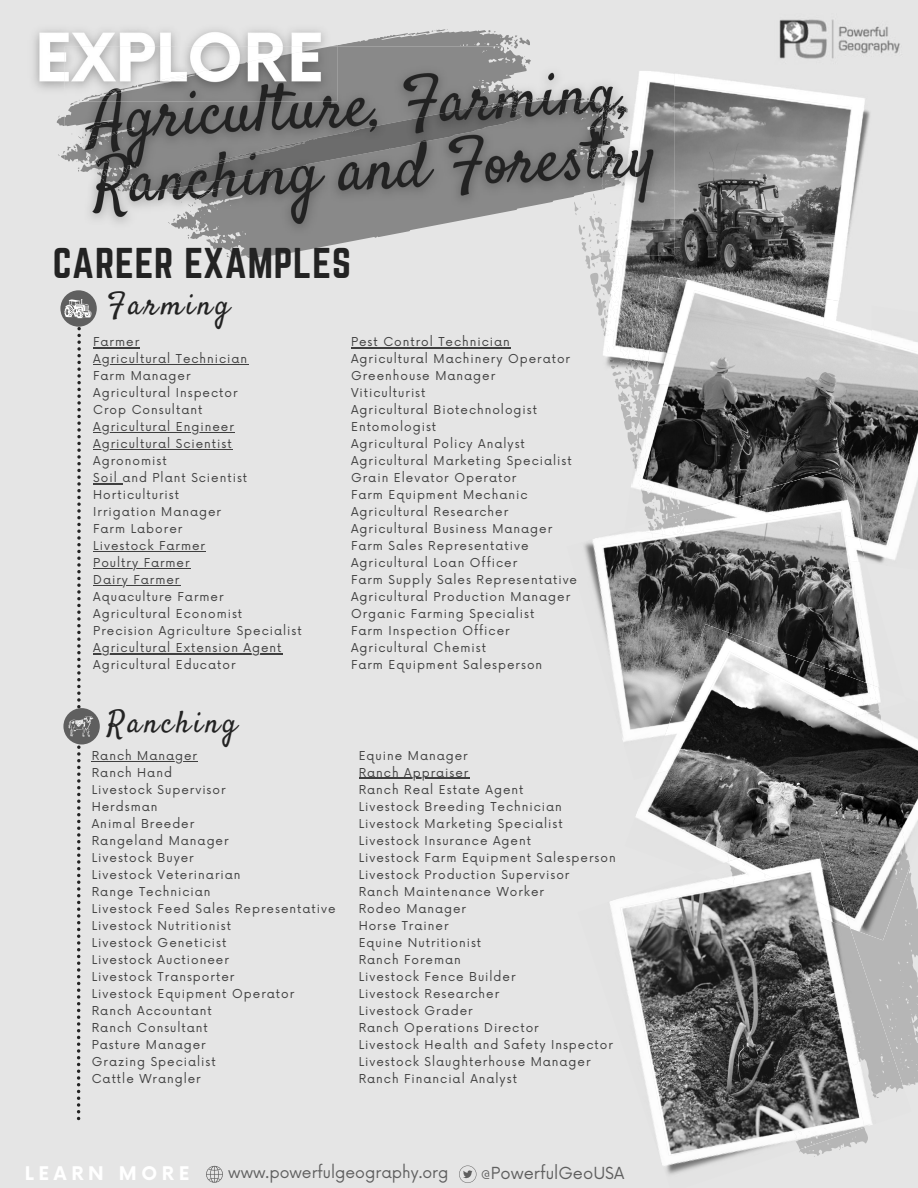
<style>
.page{position:relative;width:918px;height:1188px;background:#e5e5e5}
.page>*{position:absolute;margin:0;border:0;box-sizing:border-box;transform-origin:0 0}
.t1{font:37.65px "Norwester";letter-spacing:.02em;color:#232323}
.t2{font:31.05px "Satisfy";letter-spacing:.1em;color:#232323}
.t3{font:700 18.3px "Now";letter-spacing:.255em;color:#fff}
.t4{font:16.2px "Now";color:#5f5f5f}
.t5{font:15.6px "Now";color:#5f5f5f}
.t6{font:12px/17px "Now";letter-spacing:.08em;color:#3f3f3f}
</style>
<div class="page">
<svg style="left:585px;top:255px;width:333px;height:830px"></svg>
<img style="left:603px;top:287px;width:39px;height:97px">
<img style="left:612px;top:365px;width:30px;height:19px">
<img style="left:674px;top:74px;width:198px;height:216px">
<img style="left:613px;top:84px;width:239px;height:267px">
<img style="left:624px;top:437px;width:294px;height:133px">
<img style="left:649px;top:276px;width:178px;height:14px">
<img style="left:642px;top:290px;width:276px;height:257px">
<svg style="left:57px;top:30px;width:452px;height:96px;fill:#898989"></svg>
<svg style="left:488px;top:30px;width:8px;height:2px"></svg>
<svg style="left:408px;top:29px;width:40px;height:6px"></svg>
<img style="left:584px;top:529px;width:62px;height:251px">
<img style="left:874px;top:561px;width:31px;height:90px">
<img style="left:868px;top:561px;width:6px;height:90px">
<img style="left:648px;top:501px;width:75px;height:8px">
<img style="left:723px;top:468px;width:136px;height:41px">
<img style="left:602px;top:509px;width:266px;height:221px">
<img style="left:624px;top:770px;width:22px;height:100px">
<img style="left:669px;top:624px;width:201px;height:27px">
<img style="left:646px;top:651px;width:272px;height:270px">
<svg style="left:206px;top:1166px;width:17px;height:17px"></svg>
<svg style="left:459px;top:1166px;width:17px;height:17px"></svg>
<img style="left:779px;top:19px;width:121px;height:40px">
<img style="left:752px;top:74px;width:120px;height:8px">
<img style="left:585px;top:872px;width:327px;height:303px">
<img style="left:860px;top:918px;width:43px;height:231px">
<img style="left:696px;top:861px;width:33px;height:9px">
<img style="left:729px;top:859px;width:7px;height:11px">
<img style="left:736px;top:831px;width:110px;height:39px">
<img style="left:620px;top:870px;width:240px;height:286px">
<div style="left:60px;top:290px;width:37px;height:37px;background:#5f5f5f;border-radius:50%"></div>
<img style="left:34px;top:29px;width:303px;height:73px">
<img style="left:274px;top:189px;width:329px;height:66px">
<img style="left:198px;top:212px;width:76px;height:38px">
<img style="left:516px;top:100px;width:14px;height:3px">
<svg style="left:587px;top:98px;width:7px;height:2px"></svg>
<svg style="left:226px;top:248px;width:48px;height:10px"></svg>
<svg style="left:213px;top:238px;width:3px;height:4px"></svg>
<svg style="left:531px;top:97px;width:16px;height:3px"></svg>
<svg style="left:168px;top:198px;width:30px;height:41px"></svg>
<img style="left:575px;top:212px;width:28px;height:43px">
<img style="left:584px;top:184px;width:19px;height:4px">
<img style="left:514px;top:54px;width:3px;height:46px">
<img style="left:603px;top:71px;width:71px;height:133px">
<img style="left:603px;top:117px;width:22px;height:72px">
<svg style="left:602px;top:103px;width:23px;height:14px"></svg>
<svg style="left:622px;top:123px;width:3px;height:8px"></svg>
<img style="left:603px;top:204px;width:22px;height:51px">
<svg style="left:603px;top:171px;width:22px;height:16px"></svg>
<img style="left:625px;top:81px;width:49px;height:174px">
<img style="left:64px;top:46px;width:450px;height:146px">
<img style="left:167px;top:102px;width:356px;height:87px">
<img style="left:218px;top:154px;width:27px;height:8px">
<img style="left:193px;top:164px;width:16px;height:5px">
<svg style="left:209px;top:161px;width:9px;height:3px"></svg>
<svg style="left:180px;top:169px;width:13px;height:5px"></svg>
<svg style="left:504px;top:36px;width:26px;height:13px"></svg>
<svg style="left:104px;top:171px;width:3px;height:4px"></svg>
<svg style="left:524px;top:56px;width:7px;height:8px"></svg>
<svg style="left:58px;top:130px;width:31px;height:42px"></svg>
<svg style="left:509px;top:101px;width:7px;height:5px"></svg>
<svg style="left:117px;top:182px;width:7px;height:9px"></svg>
<img style="left:64px;top:46px;width:22px;height:56px">
<img style="left:86px;top:46px;width:251px;height:56px">
<img style="left:110px;top:85px;width:27px;height:8px">
<img style="left:84px;top:95px;width:16px;height:5px">
<svg style="left:100px;top:92px;width:9px;height:3px"></svg>
<svg style="left:70px;top:100px;width:14px;height:5px"></svg>
<hr style="left:93px;top:347px;width:47px;height:1px;background:#3f3f3f">
<hr style="left:93px;top:364px;width:47px;height:1px;background:#3f3f3f">
<hr style="left:140px;top:364px;width:108px;height:1px;background:#3f3f3f">
<hr style="left:93px;top:432px;width:142px;height:1px;background:#3f3f3f">
<hr style="left:93px;top:449px;width:140px;height:1px;background:#3f3f3f">
<svg style="left:64px;top:299px;width:58px;height:821px"></svg>
<hr style="left:93px;top:551px;width:113px;height:1px;background:#3f3f3f">
<hr style="left:93px;top:568px;width:98px;height:1px;background:#3f3f3f">
<hr style="left:93px;top:585px;width:87px;height:1px;background:#3f3f3f">
<hr style="left:93px;top:653px;width:190px;height:1px;background:#3f3f3f">
<hr style="left:92px;top:761px;width:106px;height:1px;background:#3f3f3f">
<hr style="left:351px;top:347px;width:160px;height:1px;background:#3f3f3f">
<hr style="left:359px;top:778px;width:110px;height:1px;background:#3f3f3f">
<h1 class="t1" style="left:53px;top:240px;width:300px">CAREER EXAMPLES</h1>
<h2 class="t2" style="left:107px;top:285px;width:124px">Farming</h2>
<p class="t6" style="left:93px;top:334px;width:210px">Farmer<br>Agricultural Technician<br>Farm Manager<br>Agricultural Inspector<br>Crop Consultant<br>Agricultural Engineer<br>Agricultural Scientist<br>Agronomist<br>Soil and Plant Scientist<br>Horticulturist<br>Irrigation Manager<br>Farm Laborer<br>Livestock Farmer<br>Poultry Farmer<br>Dairy Farmer<br>Aquaculture Farmer<br>Agricultural Economist<br>Precision Agriculture Specialist<br>Agricultural Extension Agent<br>Agricultural Educator</p>
<h2 class="t2" style="left:107px;top:703px;width:131px">Ranching</h2>
<p class="t6" style="left:92px;top:748px;width:245px">Ranch Manager<br>Ranch Hand<br>Livestock Supervisor<br>Herdsman<br>Animal Breeder<br>Rangeland Manager<br>Livestock Buyer<br>Livestock Veterinarian<br>Range Technician<br>Livestock Feed Sales Representative<br>Livestock Nutritionist<br>Livestock Geneticist<br>Livestock Auctioneer<br>Livestock Transporter<br>Livestock Equipment Operator<br>Ranch Accountant<br>Ranch Consultant<br>Pasture Manager<br>Grazing Specialist<br>Cattle Wrangler</p>
<p class="t6" style="left:351px;top:334px;width:228px">Pest Control Technician<br>Agricultural Machinery Operator<br>Greenhouse Manager<br>Viticulturist<br>Agricultural Biotechnologist<br>Entomologist<br>Agricultural Policy Analyst<br>Agricultural Marketing Specialist<br>Grain Elevator Operator<br>Farm Equipment Mechanic<br>Agricultural Researcher<br>Agricultural Business Manager<br>Farm Sales Representative<br>Agricultural Loan Officer<br>Farm Supply Sales Representative<br>Agricultural Production Manager<br>Organic Farming Specialist<br>Farm Inspection Officer<br>Agricultural Chemist<br>Farm Equipment Salesperson</p>
<p class="t6" style="left:359px;top:748px;width:259px">Equine Manager<br>Ranch Appraiser<br>Ranch Real Estate Agent<br>Livestock Breeding Technician<br>Livestock Marketing Specialist<br>Livestock Insurance Agent<br>Livestock Farm Equipment Salesperson<br>Livestock Production Supervisor<br>Ranch Maintenance Worker<br>Rodeo Manager<br>Horse Trainer<br>Equine Nutritionist<br>Ranch Foreman<br>Livestock Fence Builder<br>Livestock Researcher<br>Livestock Grader<br>Ranch Operations Director<br>Livestock Health and Safety Inspector<br>Livestock Slaughterhouse Manager<br>Ranch Financial Analyst</p>
<h3 class="t3" style="left:25px;top:1164px;width:166px">LEARN MORE</h3>
<h3 class="t5" style="left:228px;top:1164px;width:222px">www.powerfulgeography.org</h3>
<h3 class="t4" style="left:481px;top:1164px;width:145px">@PowerfulGeoUSA</h3>
</div>
